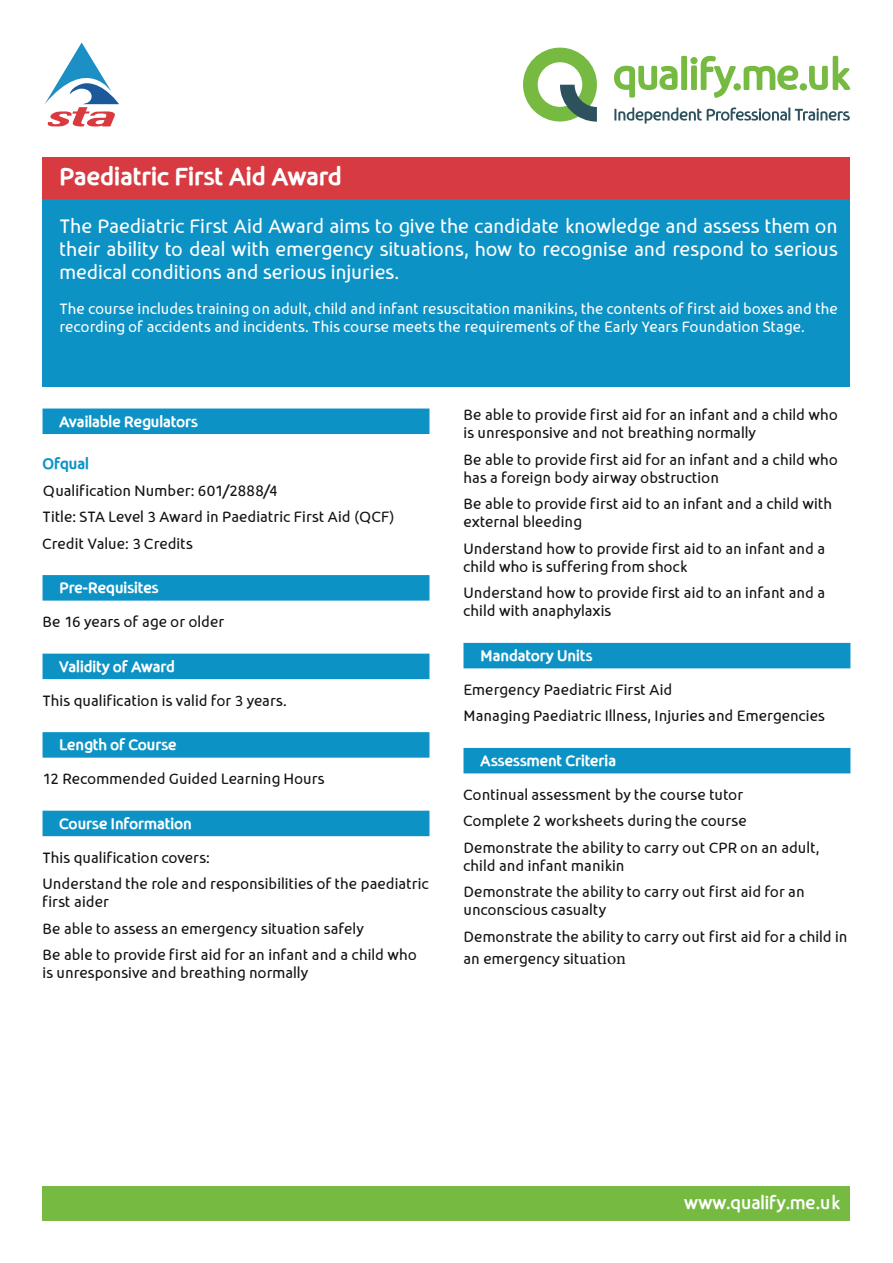
<style>
.page{position:relative;width:893px;height:1263px;background:#fff}
.page>*{position:absolute;margin:0;border:0;box-sizing:border-box;transform-origin:0 0}
.t1{font:700 24px "Sereno";color:#fff}
.t2{font:19.5px/23.4px "Sereno";letter-spacing:-.005em;color:#fff;text-align:justify}
.t3{font:500 18px "Sereno";color:#fff}
.t4{font:15px/26.5px "Sereno";letter-spacing:.005em;color:#121212}
.t5{font:15px/18px "Sereno";letter-spacing:.005em;color:#fff}
.t6{font:700 15px "Sereno";letter-spacing:.005em;color:#fff}
.t7{font:700 15px "Sereno";color:#0c92c5}
.s1{font-family:"Minion Pro";font-size:18px}
</style>
<div class="page">
<svg style="left:614px;top:107px;width:236px;height:17px"></svg>
<svg style="left:614px;top:56px;width:122px;height:42px"></svg>
<div style="left:733px;top:83px;width:8px;height:8px;background:#76ba42;border-radius:50%"></div>
<svg style="left:744px;top:65px;width:54px;height:25px"></svg>
<div style="left:800px;top:83px;width:7px;height:8px;background:#76ba42;border-radius:50%"></div>
<svg style="left:809px;top:56px;width:41px;height:34px"></svg>
<svg style="left:523px;top:48px;width:74px;height:74px"></svg>
<svg style="left:45px;top:43px;width:74px;height:83px"></svg>
<div style="left:43px;top:157px;width:807px;height:43px;background:#d83a41"></div>
<div style="left:43px;top:200px;width:807px;height:187px;background:#0c92c5"></div>
<div style="left:43px;top:1186px;width:807px;height:34px;background:#76ba42"></div>
<div style="left:43px;top:408px;width:386px;height:26px;background:#0c92c5"></div>
<div style="left:43px;top:575px;width:386px;height:26px;background:#0c92c5"></div>
<div style="left:43px;top:654px;width:386px;height:25px;background:#0c92c5"></div>
<div style="left:43px;top:732px;width:386px;height:26px;background:#0c92c5"></div>
<div style="left:43px;top:811px;width:386px;height:25px;background:#0c92c5"></div>
<div style="left:463px;top:643px;width:387px;height:25px;background:#0c92c5"></div>
<div style="left:463px;top:748px;width:387px;height:25px;background:#0c92c5"></div>
<h1 class="t1" style="left:60px;top:161px;width:284px">Paediatric First Aid Award</h1>
<h2 class="t2" style="left:60px;top:213px;width:780px">The Paediatric First Aid Award aims to give the candidate knowledge and assess them on their ability to deal with emergency situations, how to recognise and respond to serious medical conditions and serious injuries.</h2>
<p class="t5" style="left:60px;top:300px;width:780px">The course includes training on adult, child and infant resuscitation manikins, the contents of first aid boxes and the recording of accidents and incidents. This course meets the requirements of the Early Years Foundation Stage.</p>
<p class="t6" style="left:60px;top:412px;width:140px">Available Regulators</p>
<p class="t7" style="left:43px;top:454px;width:48px">Ofqual</p>
<p class="t4" style="left:43px;top:476px;width:354px">Qualification Number: 601/2888/4<br>Title: STA Level 3 Award in Paediatric First Aid (QCF)<br>Credit Value: 3 Credits</p>
<p class="t6" style="left:60px;top:578px;width:100px">Pre-Requisites</p>
<p class="t4" style="left:43px;top:608px;width:183px">Be 16 years of age or older</p>
<p class="t6" style="left:60px;top:657px;width:117px">Validity of Award</p>
<p class="t4" style="left:43px;top:686px;width:246px">This qualification is valid for 3 years.</p>
<p class="t6" style="left:60px;top:735px;width:119px">Length of Course</p>
<p class="t4" style="left:43px;top:765px;width:284px">12 Recommended Guided Learning Hours</p>
<p class="t6" style="left:60px;top:814px;width:134px">Course Information</p>
<p class="t4" style="left:43px;top:844px;width:388px">This qualification covers:<br>Understand the role and responsibilities of the paediatric</p>
<p class="t4" style="left:43px;top:888px;width:376px">first aider<br>Be able to assess an emergency situation safely<br>Be able to provide first aid for an infant and a child who</p>
<p class="t4" style="left:43px;top:959px;width:267px">is unresponsive and breathing normally</p>
<p class="t4" style="left:463px;top:405px;width:376px;line-height:18px">Be able to provide first aid for an infant and a child who is unresponsive and not breathing normally</p>
<p class="t4" style="left:463px;top:450px;width:376px;line-height:18px">Be able to provide first aid for an infant and a child who has a foreign body airway obstruction</p>
<p class="t4" style="left:463px;top:494px;width:370px;line-height:18px">Be able to provide first aid to an infant and a child with external bleeding</p>
<p class="t4" style="left:463px;top:539px;width:363px;line-height:18px">Understand how to provide first aid to an infant and a child who is suffering from shock</p>
<p class="t4" style="left:463px;top:583px;width:363px;line-height:18px">Understand how to provide first aid to an infant and a child with anaphylaxis</p>
<p class="t6" style="left:480px;top:646px;width:113px">Mandatory Units</p>
<p class="t4" style="left:463px;top:676px;width:363px">Emergency Paediatric First Aid<br>Managing Paediatric Illness, Injuries and Emergencies</p>
<p class="t6" style="left:480px;top:751px;width:137px">Assessment Criteria</p>
<p class="t4" style="left:463px;top:781px;width:358px">Continual assessment by the course tutor<br>Complete 2 worksheets during the course<br>Demonstrate the ability to carry out CPR on an adult,</p>
<p class="t4" style="left:463px;top:852px;width:343px">child and infant manikin<br>Demonstrate the ability to carry out first aid for an</p>
<p class="t4" style="left:463px;top:896px;width:385px">unconscious casualty<br>Demonstrate the ability to carry out first aid for a child in</p>
<p class="t4" style="left:463px;top:944px;width:164px">an emergency sit<span class="s1">uation</span></p>
<p class="t3" style="left:684px;top:1192px;width:157px">www.qualify.me.uk</p>
</div>
